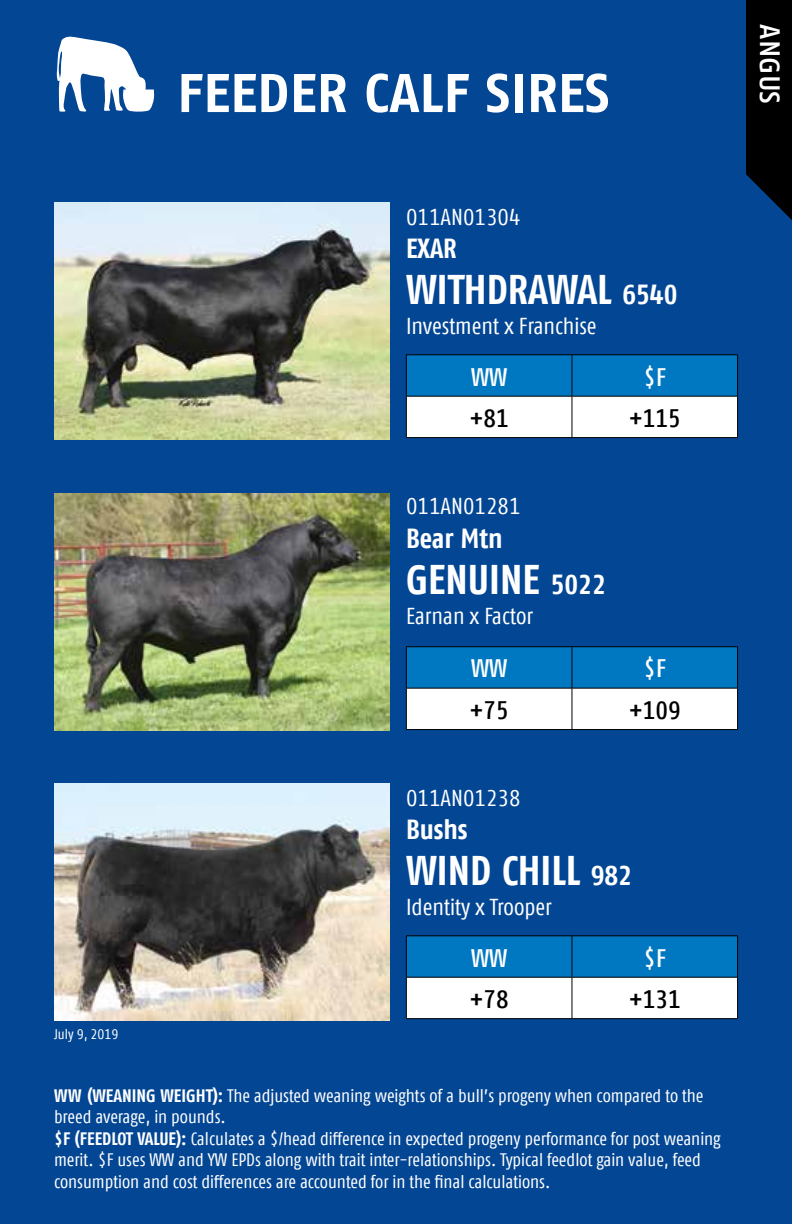
<style>
.page{position:relative;width:792px;height:1224px;background:#034694}
.page>*{position:absolute;margin:0;border:0;box-sizing:border-box;transform-origin:0 0}
.t1{font:700 54.4px "Fago Offc";color:#fff}
.t2{font:700 condensed 41.4px "Fago Offc";color:#fff}
.t3{font:500 28px "Fago Offc";color:#fff}
.t4{font:700 condensed 27.6px "Fago Offc";letter-spacing:-.005em;color:#fff}
.t5{font:500 condensed 25.4px "Fago Offc";color:#000}
.t6{font:500 condensed 25.4px "Fago Offc";color:#fff}
.t7{font:condensed 23px "Fago Offc";color:#fff}
.t8{font:condensed 18px/21.6px "Fago Offc";color:#fff}
.t9{font:condensed 14px "Fago Offc";color:#fff}
.s1{font-size:27.6px}
.s2{font-weight:700}
</style>
<div class="page">
<svg style="left:407px;top:355px;width:330px;height:82px;background:#7db8dd"></svg>
<hr style="left:406px;top:354px;width:166px;height:1px;background:#000">
<hr style="left:406px;top:355px;width:1px;height:41px;background:#000">
<hr style="left:572px;top:354px;width:166px;height:1px;background:#000">
<hr style="left:572px;top:355px;width:1px;height:41px;background:#000">
<hr style="left:737px;top:355px;width:1px;height:41px;background:#000">
<hr style="left:406px;top:396px;width:166px;height:1px;background:#000">
<hr style="left:406px;top:396px;width:1px;height:41px;background:#000">
<hr style="left:572px;top:396px;width:166px;height:1px;background:#000">
<hr style="left:572px;top:396px;width:1px;height:41px;background:#000">
<hr style="left:737px;top:396px;width:1px;height:41px;background:#000">
<hr style="left:406px;top:437px;width:166px;height:1px;background:#000">
<hr style="left:572px;top:437px;width:166px;height:1px;background:#000">
<img style="left:54px;top:493px;width:335px;height:237px">
<div style="left:747px;top:0;width:45px;height:220px;background:#000"></div>
<svg style="left:407px;top:647px;width:330px;height:82px;background:#7db8dd"></svg>
<hr style="left:406px;top:646px;width:166px;height:1px;background:#000">
<hr style="left:406px;top:647px;width:1px;height:41px;background:#000">
<hr style="left:572px;top:646px;width:166px;height:1px;background:#000">
<hr style="left:572px;top:647px;width:1px;height:41px;background:#000">
<hr style="left:737px;top:647px;width:1px;height:41px;background:#000">
<hr style="left:406px;top:688px;width:166px;height:1px;background:#000">
<hr style="left:406px;top:688px;width:1px;height:41px;background:#000">
<hr style="left:572px;top:688px;width:166px;height:1px;background:#000">
<hr style="left:572px;top:688px;width:1px;height:41px;background:#000">
<hr style="left:737px;top:688px;width:1px;height:41px;background:#000">
<hr style="left:406px;top:729px;width:166px;height:1px;background:#000">
<hr style="left:572px;top:729px;width:166px;height:1px;background:#000">
<svg style="left:746px;top:171px;width:46px;height:49px"></svg>
<img style="left:54px;top:203px;width:335px;height:237px">
<svg style="left:57px;top:36px;width:98px;height:76px"></svg>
<svg style="left:407px;top:936px;width:330px;height:82px;background:#7db8dd"></svg>
<hr style="left:406px;top:935px;width:166px;height:1px;background:#000">
<hr style="left:406px;top:936px;width:1px;height:41px;background:#000">
<hr style="left:572px;top:935px;width:166px;height:1px;background:#000">
<hr style="left:572px;top:936px;width:1px;height:41px;background:#000">
<hr style="left:737px;top:936px;width:1px;height:41px;background:#000">
<hr style="left:406px;top:977px;width:166px;height:1px;background:#000">
<hr style="left:406px;top:978px;width:1px;height:40px;background:#000">
<hr style="left:572px;top:977px;width:166px;height:1px;background:#000">
<hr style="left:572px;top:978px;width:1px;height:40px;background:#000">
<hr style="left:737px;top:978px;width:1px;height:40px;background:#000">
<hr style="left:406px;top:1018px;width:166px;height:1px;background:#000">
<hr style="left:572px;top:1018px;width:166px;height:1px;background:#000">
<img style="left:54px;top:784px;width:335px;height:237px">
<h1 class="t1" style="left:177px;top:61px;width:434px">FEEDER CALF SIRES</h1>
<p class="t7" style="left:406px;top:204px;width:116px">011AN01304</p>
<h3 class="t4" style="left:406px;top:232px;width:52px">EXAR</h3>
<h2 class="t2" style="left:406px;top:265px;width:273px">WITHDRAWAL <span class="s1">6540</span></h2>
<p class="t7" style="left:406px;top:313px;width:192px">Investment x Franchise</p>
<h3 class="t6" style="left:471px;top:362px;width:38px">WW</h3>
<h3 class="t6" style="left:644px;top:362px;width:24px">$F</h3>
<h3 class="t5" style="left:469px;top:403px;width:41px">+81</h3>
<h3 class="t5" style="left:629px;top:403px;width:54px">+115</h3>
<p class="t7" style="left:406px;top:493px;width:116px">011AN01281</p>
<h3 class="t4" style="left:406px;top:522px;width:98px">Bear Mtn</h3>
<h2 class="t2" style="left:406px;top:555px;width:201px">GENUINE <span class="s1">5022</span></h2>
<p class="t7" style="left:406px;top:602px;width:129px">Earnan x Factor</p>
<h3 class="t6" style="left:471px;top:654px;width:38px">WW</h3>
<h3 class="t6" style="left:644px;top:654px;width:24px">$F</h3>
<h3 class="t5" style="left:469px;top:695px;width:41px">+75</h3>
<h3 class="t5" style="left:629px;top:695px;width:54px">+109</h3>
<p class="t9" style="left:54px;top:1026px;width:66px">July 9, 2019</p>
<p class="t7" style="left:406px;top:785px;width:116px">011AN01238</p>
<h3 class="t4" style="left:406px;top:813px;width:63px">Bushs</h3>
<h2 class="t2" style="left:406px;top:846px;width:228px">WIND CHILL <span class="s1">982</span></h2>
<p class="t7" style="left:406px;top:894px;width:147px">Identity x Trooper</p>
<h3 class="t6" style="left:471px;top:943px;width:38px">WW</h3>
<h3 class="t6" style="left:644px;top:943px;width:24px">$F</h3>
<h3 class="t5" style="left:469px;top:984px;width:41px">+78</h3>
<h3 class="t5" style="left:629px;top:984px;width:54px">+131</h3>
<p class="t8" style="left:54px;top:1085px;width:668px"><span class="s2">WW (WEANING WEIGHT):</span> The adjusted weaning weights of a bull’s progeny when compared to the breed average, in pounds.<br><span class="s2">$F (FEEDLOT VALUE):</span> Calculates a $/head difference in expected progeny performance for post weaning merit. $F uses WW and YW EPDs along with trait inter-relationships. Typical feedlot gain value, feed consumption and cost differences are accounted for in the final calculations.</p>
<h3 class="t3" style="left:786px;top:24px;width:81px;rotate:90deg">ANGUS</h3>
</div>
